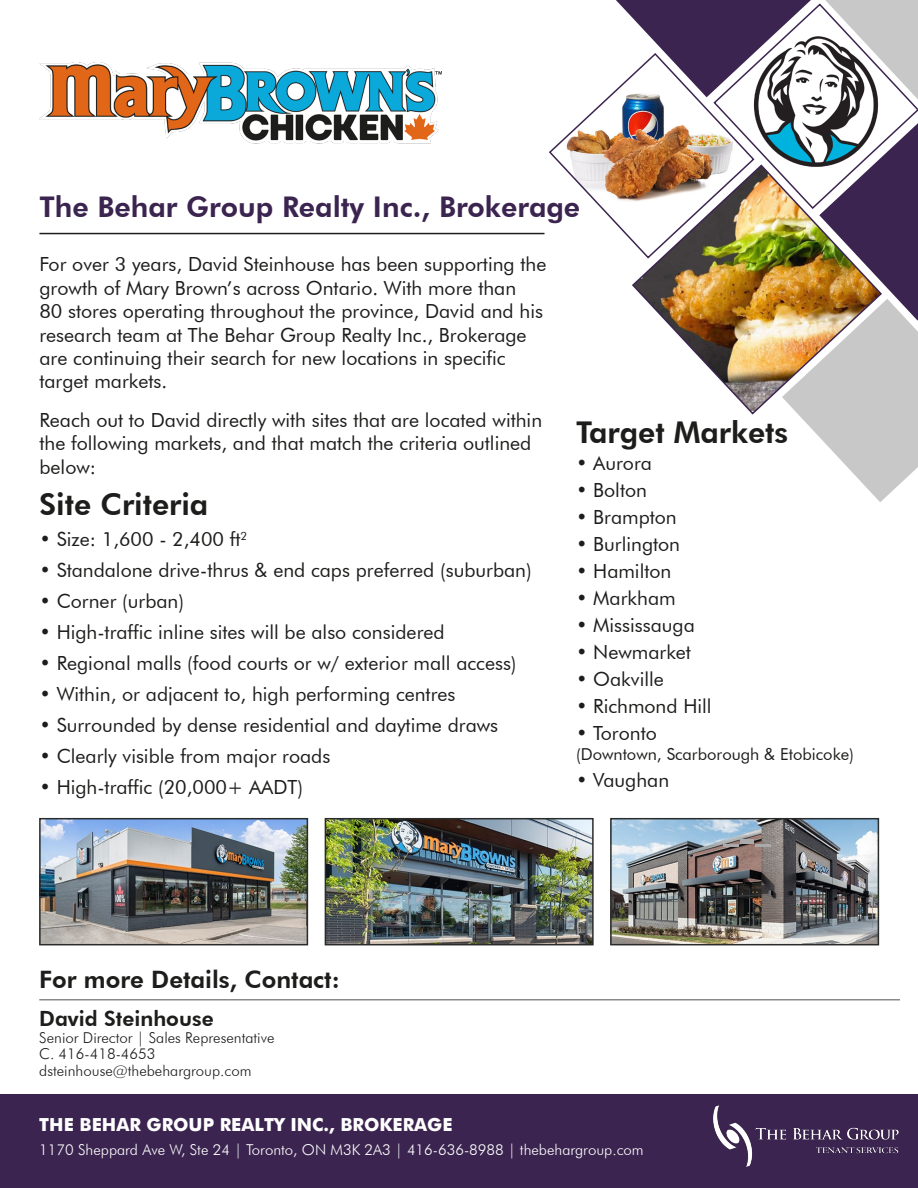
<style>
.page{position:relative;width:918px;height:1188px;background:#fff}
.page>*{position:absolute;margin:0;border:0;box-sizing:border-box;transform-origin:0 0}
.t1{font:800 30px "Futura BT";color:#1d1e1c}
.t2{font:800 28.5px "Futura BT";color:#3b244f}
.t3{font:800 24px "Futura BT";color:#1d1e1c}
.t4{font:800 21px "Futura BT";color:#1d1e1c}
.t5{font:19.5px/23.4px "Futura BT";color:#1d1e1c}
.t6{font:700 18px "Futura";color:#fff}
.t7{font:16.5px "Futura BT";color:#1d1e1c}
.t8{font:300 15px/16.5px "Futura BT";color:#1d1e1c}
.t9{font:300 15px "Futura BT";color:#fff}
</style>
<div class="page">
<hr style="left:39px;top:999px;width:861px;height:1px;background:#8a8a8e">
<hr style="left:39px;top:233px;width:506px;height:1px;background:#1d1e1c">
<img style="left:42px;top:821px;width:263px;height:121px">
<div style="left:39px;top:818px;width:269px;height:127px;border:2px solid #2a2c2b"></div>
<img style="left:328px;top:821px;width:263px;height:121px">
<div style="left:325px;top:818px;width:269px;height:127px;border:2px solid #2a2c2b"></div>
<img style="left:613px;top:821px;width:263px;height:121px">
<div style="left:610px;top:818px;width:269px;height:127px;border:2px solid #2a2c2b"></div>
<img style="left:39px;top:63px;width:402px;height:81px">
<hr style="left:724px;top:844px;width:15px;height:3px;background:#abaaab">
<hr style="left:755px;top:844px;width:16px;height:3px;background:#abaaab">
<hr style="left:741px;top:840px;width:13px;height:4px;background:#abaaab">
<img style="left:549px;top:0;width:369px;height:502px">
<div style="left:0;top:1094px;width:918px;height:94px;background:#3b244f"></div>
<img style="left:714px;top:1105px;width:185px;height:61px">
<h2 class="t2" style="left:39px;top:190px;width:542px">The Behar Group Realty Inc., Brokerage</h2>
<p class="t5" style="left:39px;top:253px;width:508px">For over 3 years, David Steinhouse has been supporting the growth of Mary Brown’s across Ontario. With more than<br>80 stores operating throughout the province, David and his research team at The Behar Group Realty Inc., Brokerage are continuing their search for new locations in specific target markets.</p>
<p class="t5" style="left:39px;top:408px;width:504px">Reach out to David directly with sites that are located within the following markets, and that match the criteria outlined below:</p>
<h1 class="t1" style="left:39px;top:487px;width:170px">Site Criteria</h1>
<p class="t5" style="left:39px;top:528px;width:209px">• Size: 1,600 - 2,400 ft<sup>2</sup></p>
<p class="t5" style="left:39px;top:558px;width:494px">• Standalone drive-thrus &amp; end caps preferred (suburban)</p>
<p class="t5" style="left:39px;top:589px;width:146px">• Corner (urban)</p>
<p class="t5" style="left:39px;top:620px;width:407px">• High-traffic inline sites will be also considered</p>
<p class="t5" style="left:39px;top:651px;width:479px">• Regional malls (food courts or w/ exterior mall access)</p>
<p class="t5" style="left:39px;top:682px;width:418px">• Within, or adjacent to, high performing centres</p>
<p class="t5" style="left:39px;top:713px;width:460px">• Surrounded by dense residential and daytime draws</p>
<p class="t5" style="left:39px;top:744px;width:292px">• Clearly visible from major roads</p>
<p class="t5" style="left:39px;top:775px;width:265px">• High-traffic (20,000+ AADT)</p>
<h1 class="t1" style="left:576px;top:415px;width:214px">Target Markets</h1>
<p class="t5" style="left:576px;top:452px;width:77px">• Aurora</p>
<p class="t5" style="left:576px;top:479px;width:73px">• Bolton</p>
<p class="t5" style="left:576px;top:506px;width:102px">• Brampton</p>
<p class="t5" style="left:576px;top:533px;width:106px">• Burlington</p>
<p class="t5" style="left:576px;top:560px;width:97px">• Hamilton</p>
<p class="t5" style="left:576px;top:587px;width:101px">• Markham</p>
<p class="t5" style="left:576px;top:614px;width:120px">• Mississauga</p>
<p class="t5" style="left:576px;top:641px;width:117px">• Newmarket</p>
<p class="t5" style="left:576px;top:668px;width:89px">• Oakville</p>
<p class="t5" style="left:576px;top:695px;width:137px">• Richmond Hill</p>
<p class="t5" style="left:576px;top:722px;width:82px">• Toronto</p>
<p class="t7" style="left:576px;top:744px;width:280px">(Downtown, Scarborough &amp; Etobicoke)</p>
<p class="t5" style="left:576px;top:768px;width:95px">• Vaughan</p>
<p class="t3" style="left:39px;top:965px;width:302px">For more Details, Contact:</p>
<p class="t4" style="left:39px;top:1006px;width:176px">David Steinhouse</p>
<p class="t8" style="left:39px;top:1029px;width:237px">Senior Director | Sales Representative<br>C. 416-418-4653 dsteinhouse@thebehargroup.com</p>
<p class="t6" style="left:39px;top:1112px;width:415px">THE BEHAR GROUP REALTY INC., BROKERAGE</p>
<p class="t9" style="left:39px;top:1141px;width:606px">1170 Sheppard Ave W, Ste 24 | Toronto, ON M3K 2A3 | 416-636-8988 | thebehargroup.com</p>
</div>
